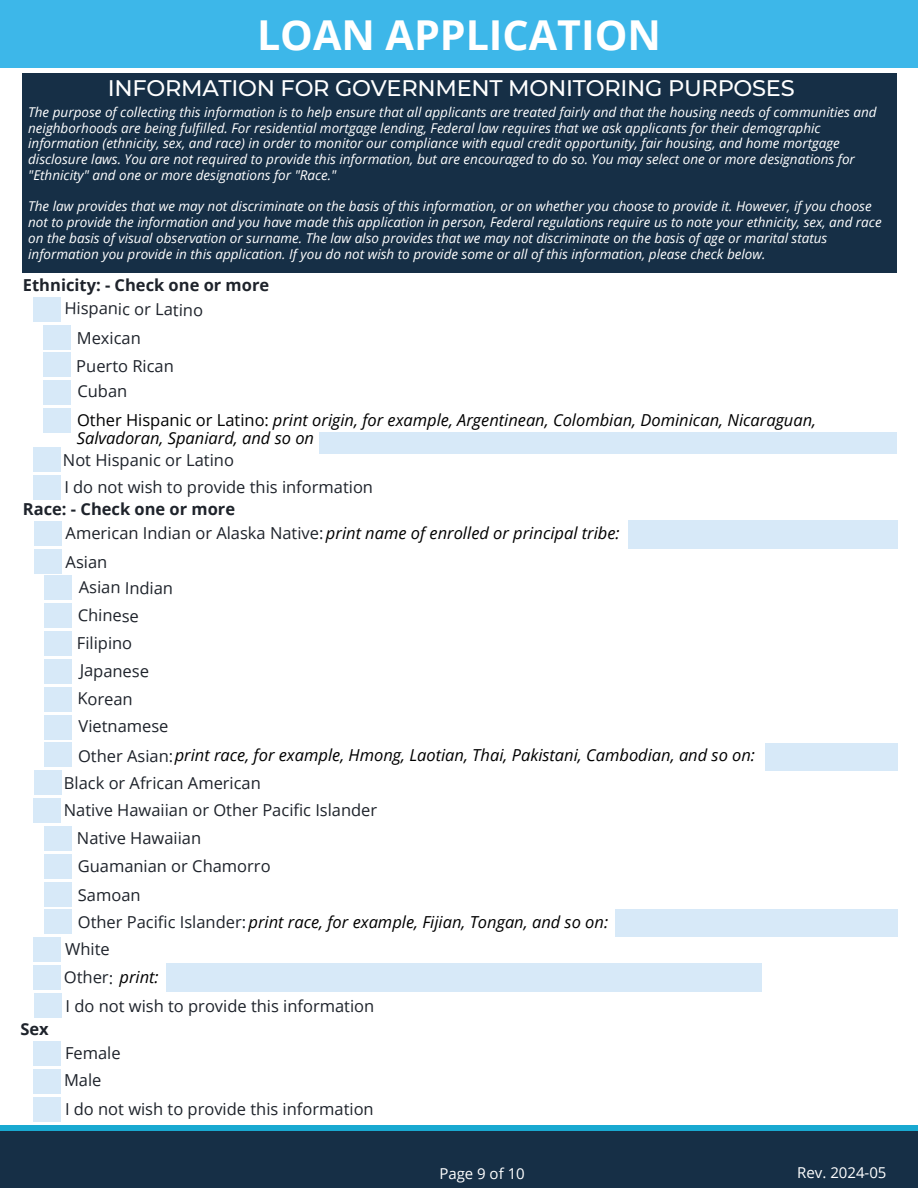
<style>
.page{position:relative;width:918px;height:1188px;background:#fff}
.page>*{position:absolute;margin:0;border:0;box-sizing:border-box;transform-origin:0 0}
.t1{font:700 41.25px "Open Sans";color:#fff}
.t2{font:500 22.5px "Montserrat";letter-spacing:-.01em;color:#fff}
.t3{font:16.5px/27.2px "Open Sans";color:#1e232b}
.t4{font:italic 16.5px "Open Sans";color:#000}
.t5{font:700 16.5px "Open Sans";color:#1e232b}
.t6{font:15px "Open Sans";color:#fff}
.t7{font:italic 13.5px/15.8px "Open Sans";color:#fff}
.s1{font-style:normal}
.s2{font-style:normal;color:#1e232b}
</style>
<div class="page">
<div style="left:0;top:1125px;width:918px;height:13px;background:#19a9d1"></div>
<div style="left:0;top:1131px;width:918px;height:57px;background:#162f46"></div>
<div style="left:0;top:0;width:918px;height:68px;background:#3db7e9"></div>
<div style="left:22px;top:73px;width:875px;height:200px;background:#162f46"></div>
<div style="left:33px;top:297px;width:28px;height:24px;background:#d7e9f8"></div>
<div style="left:43px;top:325px;width:28px;height:24px;background:#d7e9f8"></div>
<div style="left:43px;top:353px;width:28px;height:24px;background:#d7e9f8"></div>
<div style="left:43px;top:380px;width:28px;height:25px;background:#d7e9f8"></div>
<div style="left:43px;top:408px;width:28px;height:25px;background:#d7e9f8"></div>
<div style="left:33px;top:447px;width:28px;height:25px;background:#d7e9f8"></div>
<div style="left:33px;top:475px;width:28px;height:25px;background:#d7e9f8"></div>
<div style="left:34px;top:549px;width:28px;height:24px;background:#d7e9f8"></div>
<div style="left:44px;top:576px;width:28px;height:24px;background:#d7e9f8"></div>
<div style="left:44px;top:603px;width:28px;height:25px;background:#d7e9f8"></div>
<div style="left:44px;top:631px;width:28px;height:25px;background:#d7e9f8"></div>
<div style="left:34px;top:521px;width:28px;height:25px;background:#d7e9f8"></div>
<div style="left:628px;top:521px;width:270px;height:28px;background:#d7e9f8"></div>
<div style="left:44px;top:659px;width:28px;height:25px;background:#d7e9f8"></div>
<div style="left:44px;top:687px;width:28px;height:24px;background:#d7e9f8"></div>
<div style="left:44px;top:715px;width:28px;height:24px;background:#d7e9f8"></div>
<div style="left:44px;top:743px;width:28px;height:24px;background:#d7e9f8"></div>
<div style="left:765px;top:743px;width:133px;height:28px;background:#d7e9f8"></div>
<div style="left:319px;top:432px;width:578px;height:22px;background:#d7e9f8"></div>
<div style="left:34px;top:771px;width:28px;height:24px;background:#d7e9f8"></div>
<div style="left:33px;top:798px;width:28px;height:25px;background:#d7e9f8"></div>
<div style="left:44px;top:826px;width:28px;height:25px;background:#d7e9f8"></div>
<div style="left:44px;top:854px;width:28px;height:24px;background:#d7e9f8"></div>
<div style="left:44px;top:882px;width:28px;height:24px;background:#d7e9f8"></div>
<div style="left:44px;top:909px;width:28px;height:25px;background:#d7e9f8"></div>
<div style="left:615px;top:909px;width:283px;height:28px;background:#d7e9f8"></div>
<div style="left:33px;top:937px;width:28px;height:25px;background:#d7e9f8"></div>
<div style="left:33px;top:965px;width:28px;height:25px;background:#d7e9f8"></div>
<div style="left:167px;top:963px;width:595px;height:28px;background:#d7e9f8"></div>
<div style="left:34px;top:993px;width:28px;height:24px;background:#d7e9f8"></div>
<div style="left:33px;top:1041px;width:28px;height:25px;background:#d7e9f8"></div>
<div style="left:33px;top:1069px;width:28px;height:24px;background:#d7e9f8"></div>
<div style="left:33px;top:1098px;width:28px;height:24px;background:#d7e9f8"></div>
<h1 class="t1" style="left:257px;top:6px;width:406px">LOAN APPLICATION</h1>
<h4 class="t2" style="left:108px;top:74px;width:689px">INFORMATION FOR GOVERNMENT MONITORING PURPOSES</h4>
<h4 class="t7" style="left:28px;top:104px;width:850px">The purpose of collecting this information is to help ensure that all applicants are treated fairly and that the housing needs of communities and neighborhoods are being fulfilled. For residential mortgage lending, Federal law requires that we ask applicants for their demographic information (ethnicity, sex, and race) in order to monitor our compliance with equal credit opportunity, fair housing, and home mortgage disclosure laws. You are not required to provide this information, but are encouraged to do so. You may select one or more designations for "Ethnicity" and one or more designations for "Race."</h4>
<h4 class="t7" style="left:28px;top:198px;width:855px">The law provides that we may not discriminate on the basis of this information, or on whether you choose to provide it. However, if you choose not to provide the information and you have made this application in person, Federal regulations require us to note your ethnicity, sex, and race on the basis of visual observation or surname. The law also provides that we may not discriminate on the basis of age or marital status information you provide in this application. If you do not wish to provide some or all of this information, please check below.</h4>
<h4 class="t3" style="left:65px;top:294px;width:140px;rotate:1deg">Hispanic or Latino</h4>
<h4 class="t5" style="left:23px;top:273px;width:248px">Ethnicity: - Check one or more</h4>
<h4 class="t3" style="left:77px;top:324px;width:66px">Mexican</h4>
<h4 class="t3" style="left:76px;top:352px;width:99px">Puerto Rican</h4>
<h4 class="t3" style="left:77px;top:377px;width:51px">Cuban</h4>
<h4 class="t4" style="left:77px;top:409px;width:741px"><span class="s1">Other Hispanic or Latino:</span> print origin, for example, Argentinean, Colombian, Dominican, Nicaraguan,</h4>
<h3 class="t3" style="left:63px;top:446px;width:173px">Not Hispanic or Latino</h3>
<h4 class="t3" style="left:64px;top:473px;width:310px">I do not wish to provide this information</h4>
<h4 class="t5" style="left:23px;top:497px;width:214px">Race: - Check one or more</h4>
<p class="t4" style="left:77px;top:426px;width:239px">Salvadoran, Spaniard, and so on</p>
<h4 class="t4" style="left:66px;top:521px;width:556px"><span class="s2">American Indian or Alaska Native:</span>print name of enrolled or principal tribe:</h4>
<h4 class="t3" style="left:66px;top:548px;width:43px">Asian</h4>
<h4 class="t3" style="left:79px;top:573px;width:96px;rotate:1deg">Asian Indian</h4>
<h4 class="t3" style="left:78px;top:601px;width:63px;rotate:1deg">Chinese</h4>
<h4 class="t3" style="left:77px;top:629px;width:57px">Filipino</h4>
<h4 class="t5" style="left:21px;top:1017px;width:30px">Sex</h4>
<h4 class="t3" style="left:80px;top:656px;width:71px;rotate:1deg">Japanese</h4>
<h4 class="t3" style="left:78px;top:684px;width:57px;rotate:1deg">Korean</h4>
<h4 class="t3" style="left:79px;top:712px;width:92px">Vietnamese</h4>
<h4 class="t4" style="left:78px;top:744px;width:679px"><span class="s2">Other Asian:</span>print race, for example, Hmong, Laotian, Thai, Pakistani, Cambodian, and so on:</h4>
<h4 class="t3" style="left:64px;top:769px;width:199px">Black or African American</h4>
<h4 class="t3" style="left:64px;top:796px;width:315px">Native Hawaiian or Other Pacific Islander</h4>
<h4 class="t3" style="left:77px;top:824px;width:126px">Native Hawaiian</h4>
<h4 class="t3" style="left:78px;top:852px;width:194px">Guamanian or Chamorro</h4>
<h4 class="t3" style="left:78px;top:881px;width:64px">Samoan</h4>
<h4 class="t4" style="left:78px;top:911px;width:532px"><span class="s2">Other Pacific Islander:</span>print race, for example, Fijian, Tongan, and so on:</h4>
<h4 class="t3" style="left:65px;top:935px;width:46px">White</h4>
<h4 class="t3" style="left:64px;top:963px;width:51px;rotate:1deg">Other:</h4>
<h3 class="t4" style="left:120px;top:965px;width:41px">print:</h3>
<h4 class="t3" style="left:66px;top:992px;width:310px">I do not wish to provide this information</h4>
<h4 class="t3" style="left:64px;top:1039px;width:58px">Female<br>Male</h4>
<h4 class="t3" style="left:65px;top:1095px;width:310px">I do not wish to provide this information</h4>
<p class="t6" style="left:439px;top:1163px;width:87px">Page 9 of 10</p>
<p class="t6" style="left:797px;top:1162px;width:91px">Rev. 2024-05</p>
</div>
